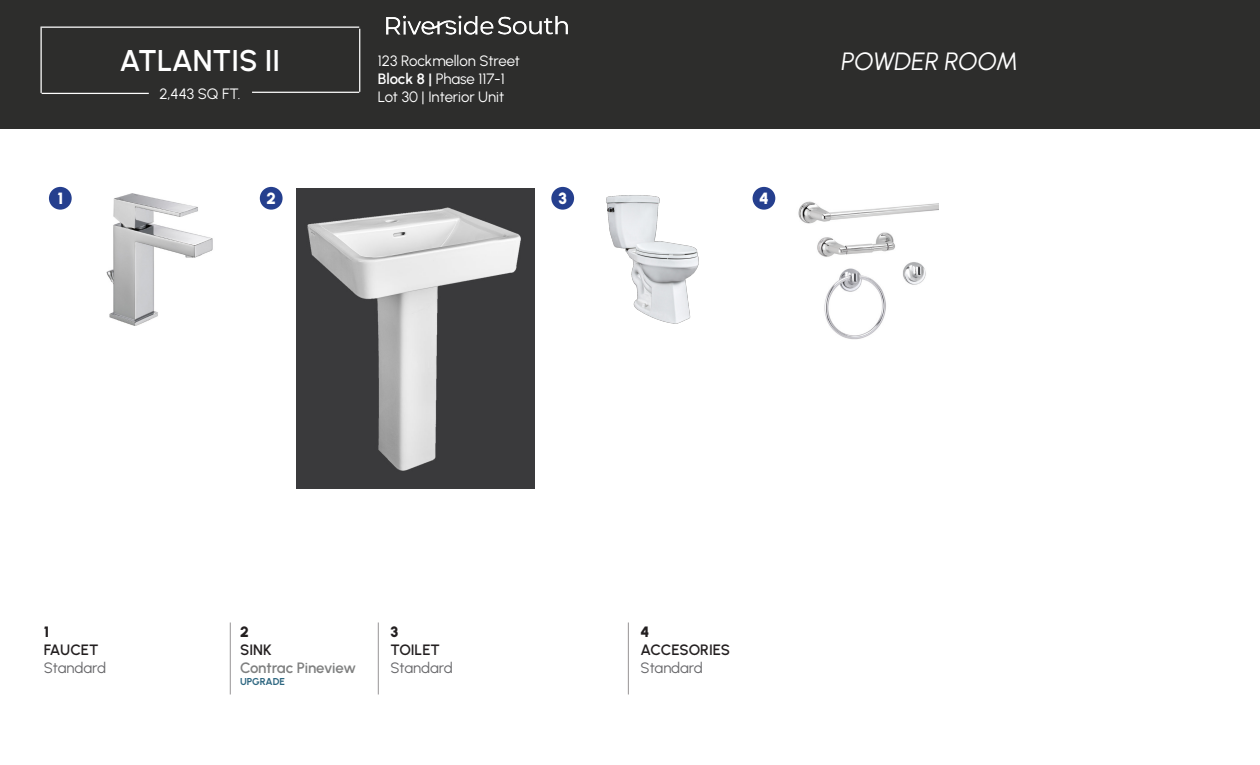
<style>
.page{position:relative;width:1260px;height:765px;background:#fff}
.page>*{position:absolute;margin:0;border:0;box-sizing:border-box;transform-origin:0 0}
.t1{font:600 30px "Urbanist";color:#fff}
.t2{font:italic 25px "Urbanist";color:#fff}
.t3{font:900 16.25px "Urbanist";color:#fff}
.t4{font:15px/18px "Urbanist";letter-spacing:-.005em;color:#fff}
.t5{font:600 15px "Urbanist";color:#231f20}
.t6{font:15px "Urbanist";letter-spacing:-.005em;color:#67676a}
.t7{font:600 15px "Urbanist";letter-spacing:-.01em;color:#7f8080}
.t8{font:900 15px "Urbanist";color:#231f20}
.t9{font:700 10px "Urbanist";letter-spacing:-.01em;color:#2e6781}
.s1{font-weight:600}
</style>
<div class="page">
<div style="left:0;top:0;width:1260px;height:129px;background:#2d2d2c"></div>
<hr style="left:42px;top:93px;width:107px;height:1px;background:#fff">
<hr style="left:41px;top:28px;width:1px;height:65px;background:#fff">
<hr style="left:41px;top:27px;width:318px;height:1px;background:#fff">
<hr style="left:359px;top:29px;width:1px;height:63px;background:#fff">
<hr style="left:252px;top:92px;width:107px;height:1px;background:#fff">
<img style="left:386px;top:15px;width:182px;height:20px">
<hr style="left:230px;top:622px;width:1px;height:72px;background:#2d272a">
<hr style="left:378px;top:622px;width:1px;height:72px;background:#2d272a">
<hr style="left:628px;top:622px;width:1px;height:72px;background:#2d272a">
<div style="left:49px;top:187px;width:23px;height:23px;background:#253f8e;border-radius:50%"></div>
<img style="left:106px;top:193px;width:107px;height:132px">
<div style="left:260px;top:187px;width:23px;height:23px;background:#253f8e;border-radius:50%"></div>
<img style="left:296px;top:188px;width:239px;height:301px">
<div style="left:551px;top:187px;width:23px;height:23px;background:#253f8e;border-radius:50%"></div>
<img style="left:606px;top:195px;width:93px;height:129px">
<div style="left:753px;top:187px;width:22px;height:23px;background:#253f8e;border-radius:50%"></div>
<img style="left:798px;top:201px;width:141px;height:139px">
<p class="t3" style="left:57px;top:187px;width:7px">1</p>
<h1 class="t1" style="left:120px;top:41px;width:162px">ATLANTIS II</h1>
<p class="t4" style="left:159px;top:84px;width:83px">2,443 SQ FT.</p>
<p class="t4" style="left:378px;top:51px;width:144px">123 Rockmellon Street<br><span class="s1">Block 8 |</span> Phase 117-1<br>Lot 30 | Interior Unit</p>
<p class="t2" style="left:841px;top:45px;width:179px">POWDER ROOM</p>
<p class="t3" style="left:266px;top:187px;width:11px">2</p>
<p class="t3" style="left:558px;top:187px;width:10px">3</p>
<p class="t3" style="left:759px;top:187px;width:11px">4</p>
<p class="t8" style="left:44px;top:621px;width:7px">1</p>
<p class="t5" style="left:44px;top:639px;width:56px">FAUCET</p>
<p class="t6" style="left:44px;top:658px;width:64px">Standard</p>
<p class="t8" style="left:240px;top:621px;width:10px">2</p>
<p class="t5" style="left:240px;top:639px;width:33px">SINK</p>
<p class="t7" style="left:240px;top:657px;width:118px">Contrac Pineview</p>
<p class="t9" style="left:240px;top:674px;width:46px">UPGRADE</p>
<p class="t8" style="left:391px;top:621px;width:9px">3</p>
<p class="t5" style="left:391px;top:639px;width:51px">TOILET</p>
<p class="t6" style="left:391px;top:658px;width:64px">Standard</p>
<p class="t8" style="left:641px;top:621px;width:10px">4</p>
<p class="t5" style="left:641px;top:639px;width:91px">ACCESORIES</p>
<p class="t6" style="left:641px;top:658px;width:64px">Standard</p>
</div>
